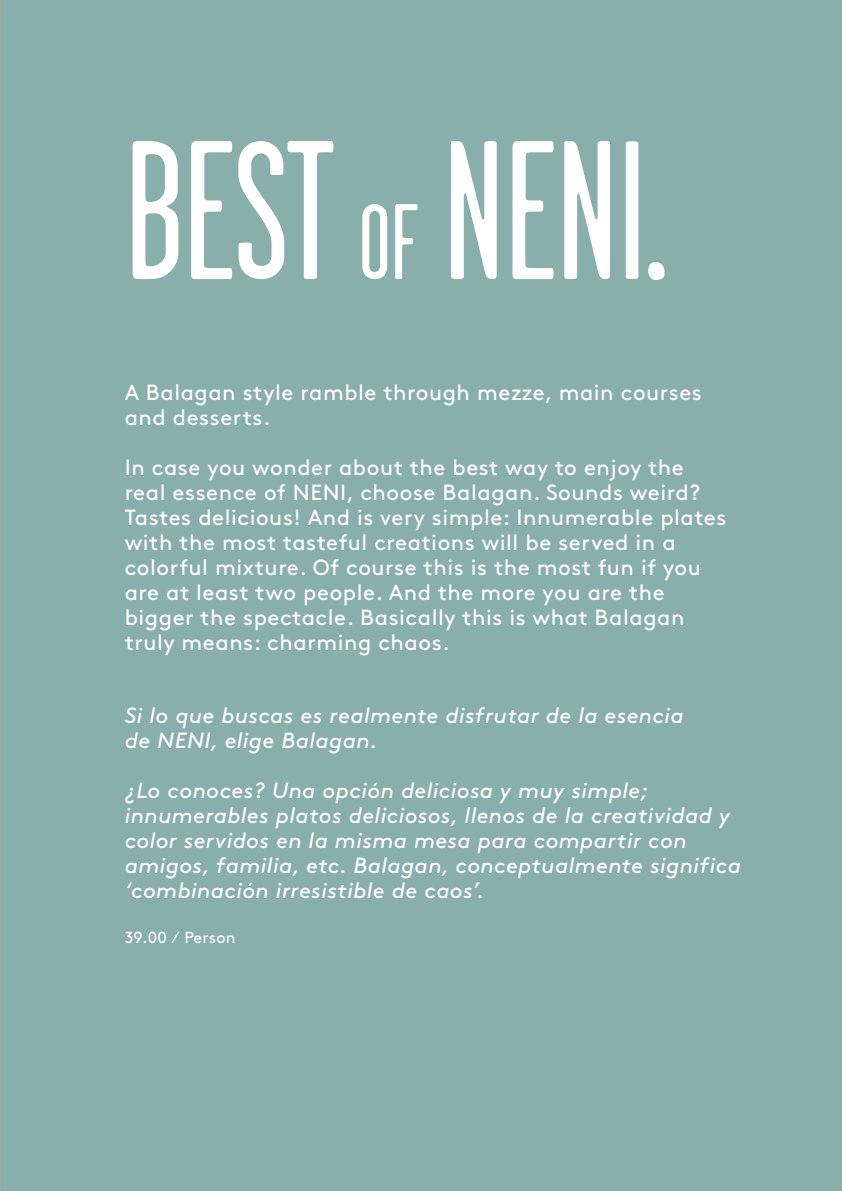
<style>
.page{position:relative;width:842px;height:1191px;background:#89afaa}
.page>*{position:absolute;margin:0;border:0;box-sizing:border-box;transform-origin:0 0}
.t1{font:197px "Garage Gothic";color:#fff}
.t2{font:22px/25px "Brown";letter-spacing:.025em;color:#fff}
.t3{font:italic 22px/25px "Brown";letter-spacing:.02em;color:#fff}
.t4{font:16px "Brown";letter-spacing:.015em;color:#fff}
.s1{font-size:107px}
</style>
<div class="page">
<h1 class="t1" style="left:125px;top:110px;width:543px">BEST <span class="s1">OF</span> NENI.</h1>
<p class="t2" style="left:125px;top:378px;width:579px">A Balagan style ramble through mezze, main courses and desserts.</p>
<p class="t2" style="left:125px;top:453px;width:603px">In case you wonder about the best way to enjoy the real essence of NENI, choose Balagan. Sounds weird?<br>Tastes delicious! And is very simple: Innumerable plates with the most tasteful creations will be served in a colorful mixture. Of course this is the most fun if you are at least two people. And the more you are the bigger the spectacle. Basically this is what Balagan truly means: charming chaos.</p>
<p class="t3" style="left:125px;top:701px;width:560px">Si lo que buscas es realmente disfrutar de la esencia de NENI, elige Balagan.</p>
<p class="t3" style="left:125px;top:776px;width:618px">¿Lo conoces? Una opción deliciosa y muy simple; innumerables platos deliciosos, llenos de la creatividad y color servidos en la misma mesa para compartir con amigos, familia, etc. Balagan, conceptualmente significa ‘combinación irresistible de caos’.</p>
<p class="t4" style="left:125px;top:925px;width:112px">39.00 ⁄ Person</p>
</div>
